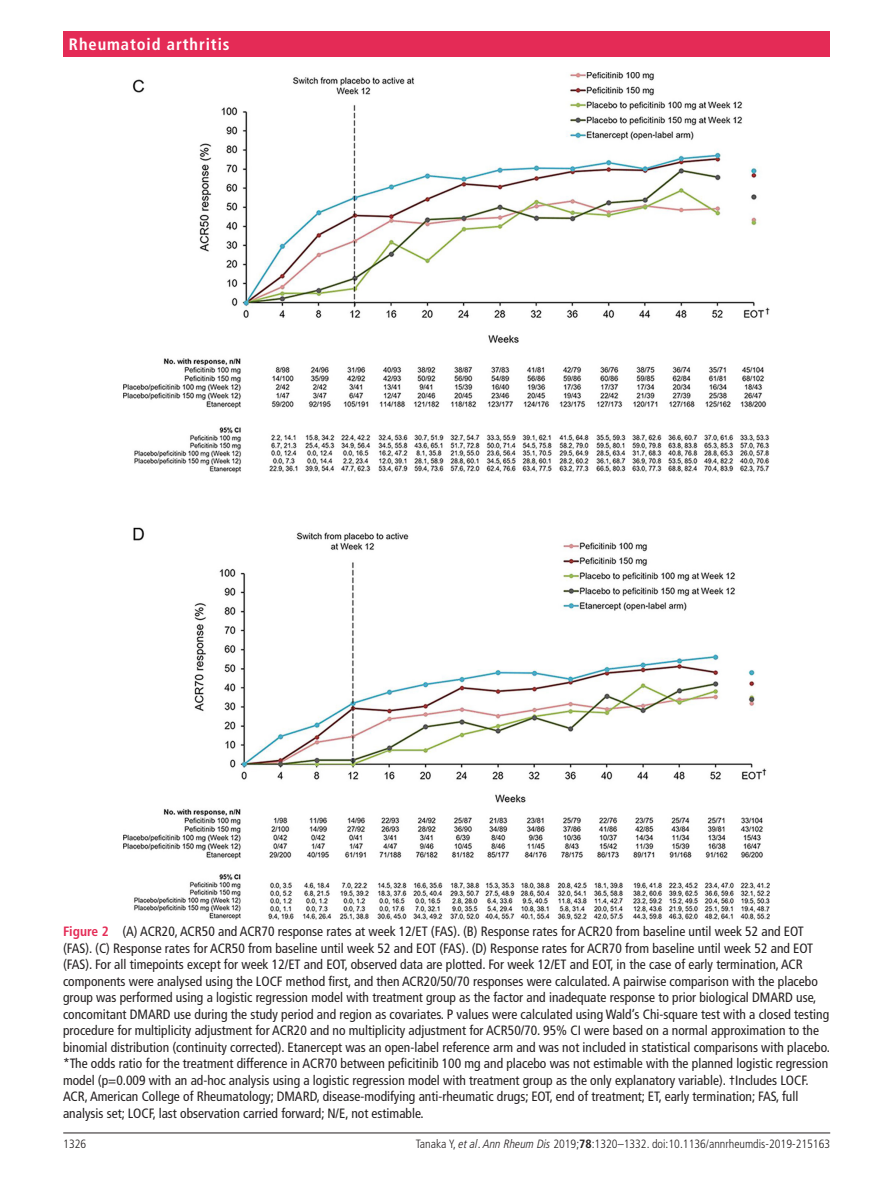
<style>
.page{position:relative;width:893px;height:1191px;background:#fff}
.page>*{position:absolute;margin:0;border:0;box-sizing:border-box;transform-origin:0 0}
.t1{font:700 condensed 16.5px "Frutiger LT Pro";letter-spacing:.055em;color:#fff}
.t2{font:condensed 13.5px/16.5px "Frutiger LT Pro";color:#231f20}
.t3{font:300 condensed 12px "Frutiger LT Pro";color:#231f20}
.s1{font-weight:700;color:#e42b56}
.s2{font-style:italic}
.s3{font-weight:700}
</style>
<div class="page">
<hr style="left:63px;top:1132px;width:767px;height:1px;background:#231f20">
<div style="left:63px;top:31px;width:767px;height:25px;background:#e42b56"></div>
<img style="left:124px;top:72px;width:645px;height:847px">
<p class="t1" style="left:69px;top:34px;width:162px">Rheumatoid arthritis</p>
<p class="t2" style="left:63px;top:923px;width:768px"><span class="s1">Figure 2</span> (A) ACR20, ACR50 and ACR70 response rates at week 12/ET (FAS). (B) Response rates for ACR20 from baseline until week 52 and EOT (FAS). (C) Response rates for ACR50 from baseline until week 52 and EOT (FAS). (D) Response rates for ACR70 from baseline until week 52 and EOT (FAS). For all timepoints except for week 12/ET and EOT, observed data are plotted. For week 12/ET and EOT, in the case of early termination, ACR components were analysed using the LOCF method first, and then ACR20/50/70 responses were calculated. A pairwise comparison with the placebo group was performed using a logistic regression model with treatment group as the factor and inadequate response to prior biological DMARD use, concomitant DMARD use during the study period and region as covariates. P values were calculated using Wald’s Chi-square test with a closed testing procedure for multiplicity adjustment for ACR20 and no multiplicity adjustment for ACR50/70. 95% CI were based on a normal approximation to the binomial distribution (continuity corrected). Etanercept was an open-label reference arm and was not included in statistical comparisons with placebo. *The odds ratio for the treatment difference in ACR70 between peficitinib 100 mg and placebo was not estimable with the planned logistic regression model (p=0.009 with an ad-hoc analysis using a logistic regression model with treatment group as the only explanatory variable). †Includes LOCF.<br>ACR, American College of Rheumatology; DMARD, disease-modifying anti-rheumatic drugs; EOT, end of treatment; ET, early termination; FAS, full analysis set; LOCF, last observation carried forward; N/E, not estimable.</p>
<p class="t3" style="left:63px;top:1136px;width:25px">1326</p>
<p class="t3" style="left:416px;top:1136px;width:416px">Tanaka Y, <span class="s2">et al</span>. <span class="s2">Ann Rheum Dis</span> 2019;<span class="s3">78</span>:1320–1332. doi:10.1136/annrheumdis-2019-215163</p>
</div>
